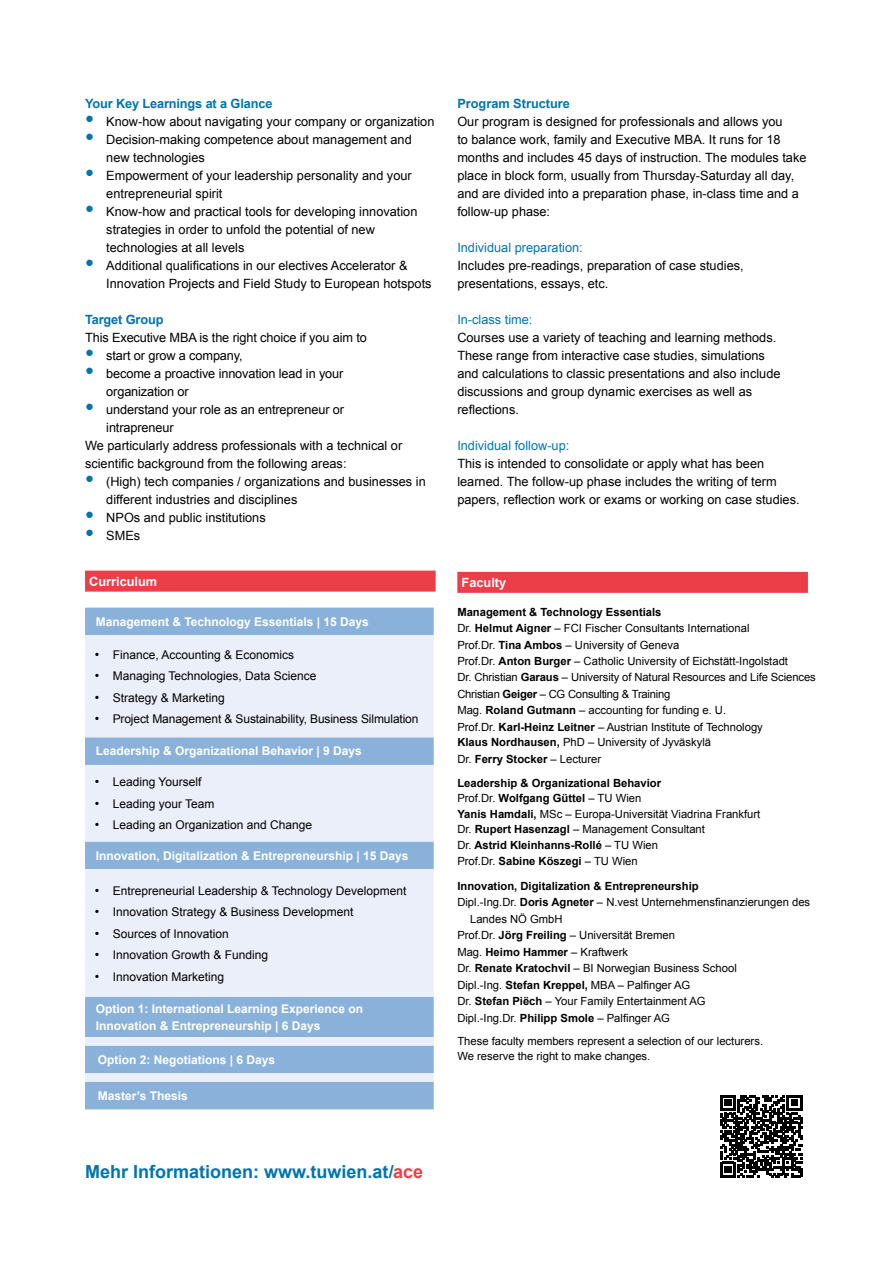
<style>
.page{position:relative;width:893px;height:1263px;background:#fff}
.page>*{position:absolute;margin:0;border:0;box-sizing:border-box;transform-origin:0 0}
.t1{font:700 18px "Arial";color:#0074af}
.t2{font:12.75px/18px "Arial";color:#000}
.t3{font:12.75px "Arial";color:#0074af}
.t4{font:700 12.75px "Arial";letter-spacing:-.01em;color:#0074af}
.t5{font:700 12.75px "Arial";color:#fff}
.t6{font:12px "Arial";color:#000}
.t7{font:700 12px/16.5px "Arial";color:#fff}
.t8{font:11.25px/16.4px "Arial";color:#000}
.t9{font:700 11.25px/15.6px "Arial";color:#000}
.s1{font-size:25.5px;color:#0074af}
.s2{font-size:12.75px}
.s3{font-weight:700}
.s4{font-weight:400}
.s5{color:#ec3e49}
</style>
<div class="page">
<svg style="left:720px;top:1095px;width:82px;height:82px"></svg>
<div style="left:85px;top:571px;width:351px;height:21px;background:#ec3e49"></div>
<div style="left:85px;top:608px;width:349px;height:501px;background:#8ab1d9"></div>
<svg style="left:85px;top:635px;width:349px;height:447px;background:#cfdef0"></svg>
<div style="left:457px;top:572px;width:351px;height:21px;background:#ec3e49"></div>
<p class="t4" style="left:85px;top:95px;width:189px">Your Key Learnings at a Glance</p>
<p class="t2" style="left:85px;top:113px;width:351px"><span class="s1">•</span> Know-how about navigating your company or organization</p>
<p class="t2" style="left:106px;top:131px;width:307px;text-indent:-21px"><span class="s1">•</span> Decision-making competence about management and new technologies</p>
<p class="t2" style="left:106px;top:167px;width:307px;text-indent:-21px"><span class="s1">•</span> Empowerment of your leadership personality and your entrepreneurial spirit</p>
<p class="t2" style="left:106px;top:203px;width:313px;text-indent:-21px"><span class="s1">•</span> Know-how and practical tools for developing innovation strategies in order to unfold the potential of new technologies at all levels</p>
<p class="t2" style="left:106px;top:257px;width:327px;text-indent:-21px"><span class="s1">•</span> Additional qualifications in our electives Accelerator &amp;<br>Innovation Projects and Field Study to European hotspots</p>
<p class="t4" style="left:85px;top:311px;width:80px">Target Group</p>
<p class="t2" style="left:85px;top:329px;width:283px">This Executive MBA is the right choice if you aim to</p>
<p class="t2" style="left:85px;top:347px;width:159px"><span class="s1">•</span> start or grow a company,</p>
<p class="t2" style="left:106px;top:365px;width:239px;text-indent:-21px"><span class="s1">•</span> become a proactive innovation lead in your organization or</p>
<p class="t2" style="left:85px;top:401px;width:261px"><span class="s1">•</span> understand your role as an entrepreneur or</p>
<p class="t2" style="left:106px;top:419px;width:69px">intrapreneur</p>
<p class="t2" style="left:85px;top:437px;width:319px">We particularly address professionals with a technical or</p>
<p class="t2" style="left:85px;top:455px;width:263px">scientific background from the following areas:</p>
<p class="t2" style="left:106px;top:473px;width:321px;text-indent:-21px"><span class="s1">•</span> (High) tech companies / organizations and businesses in different industries and disciplines</p>
<p class="t2" style="left:85px;top:509px;width:182px"><span class="s1">•</span> NPOs and public institutions</p>
<p class="t2" style="left:85px;top:527px;width:57px"><span class="s1">•</span> SMEs</p>
<p class="t5" style="left:89px;top:573px;width:70px">Curriculum</p>
<p class="t7" style="left:96px;top:614px;width:275px">Management &amp; Technology Essentials | 15 Days</p>
<p class="t6" style="left:95px;top:647px;width:201px"><span class="s2">•</span> Finance, Accounting &amp; Economics</p>
<p class="t6" style="left:95px;top:668px;width:223px"><span class="s2">•</span> Managing Technologies, Data Science</p>
<p class="t6" style="left:95px;top:690px;width:131px"><span class="s2">•</span> Strategy &amp; Marketing</p>
<p class="t6" style="left:95px;top:711px;width:325px"><span class="s2">•</span> Project Management &amp; Sustainability, Business Silmulation</p>
<p class="t7" style="left:96px;top:743px;width:268px">Leadership &amp; Organizational Behavior | 9 Days</p>
<p class="t6" style="left:95px;top:774px;width:108px"><span class="s2">•</span> Leading Yourself</p>
<p class="t6" style="left:95px;top:796px;width:121px"><span class="s2">•</span> Leading your Team</p>
<p class="t6" style="left:95px;top:817px;width:219px"><span class="s2">•</span> Leading an Organization and Change</p>
<p class="t7" style="left:96px;top:848px;width:314px">Innovation, Digitalization &amp; Entrepreneurship | 15 Days</p>
<p class="t6" style="left:95px;top:882px;width:313px"><span class="s2">•</span> Entrepreneurial Leadership &amp; Technology Development</p>
<p class="t6" style="left:95px;top:904px;width:260px"><span class="s2">•</span> Innovation Strategy &amp; Business Development</p>
<p class="t6" style="left:95px;top:925px;width:135px"><span class="s2">•</span> Sources of Innovation</p>
<p class="t6" style="left:95px;top:947px;width:175px"><span class="s2">•</span> Innovation Growth &amp; Funding</p>
<p class="t6" style="left:95px;top:968px;width:131px"><span class="s2">•</span> Innovation Marketing</p>
<p class="t7" style="left:96px;top:1001px;width:269px">Option 1: International Learning Experience on<br>Innovation &amp; Entrepreneurship | 6 Days</p>
<p class="t7" style="left:98px;top:1052px;width:179px">Option 2: Negotiations | 6 Days</p>
<p class="t7" style="left:98px;top:1088px;width:92px">Master’s Thesis</p>
<p class="t4" style="left:457px;top:95px;width:114px">Program Structure</p>
<p class="t2" style="left:457px;top:113px;width:351px">Our program is designed for professionals and allows you<br>to balance work, family and Executive MBA. It runs for 18 months and includes 45 days of instruction. The modules take place in block form, usually from Thursday-Saturday all day, and are divided into a preparation phase, in-class time and a follow-up phase:</p>
<p class="t3" style="left:457px;top:239px;width:127px">Individual preparation:</p>
<p class="t2" style="left:457px;top:257px;width:288px">Includes pre-readings, preparation of case studies, presentations, essays, etc.</p>
<p class="t3" style="left:457px;top:311px;width:77px">In-class time:</p>
<p class="t2" style="left:457px;top:329px;width:325px">Courses use a variety of teaching and learning methods.<br>These range from interactive case studies, simulations and calculations to classic presentations and also include discussions and group dynamic exercises as well as reflections.</p>
<p class="t3" style="left:457px;top:437px;width:113px">Individual follow-up:</p>
<p class="t2" style="left:457px;top:455px;width:344px">This is intended to consolidate or apply what has been learned. The follow-up phase includes the writing of term papers, reflection work or exams or working on case studies.</p>
<p class="t5" style="left:462px;top:574px;width:46px">Faculty</p>
<p class="t8" style="left:457px;top:604px;width:360px"><span class="s3">Management &amp; Technology Essentials<br></span>Dr. <span class="s3">Helmut Aigner</span> – FCI Fischer Consultants International<br>Prof.Dr. <span class="s3">Tina Ambos</span> – University of Geneva<br>Prof.Dr. <span class="s3">Anton Burger</span> – Catholic University of Eichstätt-Ingolstadt<br>Dr. Christian <span class="s3">Garaus</span> – University of Natural Resources and Life Sciences Christian <span class="s3">Geiger</span> – CG Consulting &amp; Training<br>Mag. <span class="s3">Roland Gutmann</span> – accounting for funding e. U.<br>Prof.Dr. <span class="s3">Karl-Heinz Leitner</span> – Austrian Institute of Technology<br><span class="s3">Klaus Nordhausen,</span> PhD – University of Jyväskylä<br>Dr. <span class="s3">Ferry Stocker</span> – Lecturer</p>
<p class="t9" style="left:457px;top:775px;width:305px">Leadership &amp; Organizational Behavior<br><span class="s4">Prof.Dr.</span> Wolfgang Güttel <span class="s4">– TU Wien<br></span>Yanis Hamdali, <span class="s4">MSc – Europa-Universität Viadrina Frankfurt Dr.</span> Rupert Hasenzagl <span class="s4">– Management Consultant<br>Dr.</span> Astrid Kleinhanns-Rollé <span class="s4">– TU Wien<br>Prof.Dr.</span> Sabine Köszegi <span class="s4">– TU Wien</span></p>
<p class="t9" style="left:457px;top:878px;width:243px">Innovation, Digitalization &amp; Entrepreneurship</p>
<p class="t8" style="left:457px;top:894px;width:354px">Dipl.-Ing.Dr. <span class="s3">Doris Agneter</span> – N.vest Unternehmensfinanzierungen des</p>
<p class="t8" style="left:470px;top:911px;width:94px">Landes NÖ GmbH</p>
<p class="t8" style="left:457px;top:927px;width:219px">Prof.Dr. <span class="s3">Jörg Freiling</span> – Universität Bremen</p>
<p class="t8" style="left:457px;top:944px;width:172px">Mag. <span class="s3">Heimo Hammer</span> – Kraftwerk</p>
<p class="t8" style="left:457px;top:960px;width:281px">Dr. <span class="s3">Renate Kratochvil</span> – BI Norwegian Business School</p>
<p class="t8" style="left:457px;top:977px;width:234px">Dipl.-Ing. <span class="s3">Stefan Kreppel,</span> MBA – Palfinger AG</p>
<p class="t8" style="left:457px;top:993px;width:250px">Dr. <span class="s3">Stefan Piëch</span> – Your Family Entertainment AG</p>
<p class="t8" style="left:457px;top:1010px;width:214px">Dipl.-Ing.Dr. <span class="s3">Philipp Smole</span> – Palfinger AG</p>
<p class="t8" style="left:457px;top:1034px;width:307px;line-height:15px">These faculty members represent a selection of our lecturers.<br>We reserve the right to make changes.</p>
<h1 class="t1" style="left:85px;top:1160px;width:340px">Mehr Informationen: www.tuwien.at/<span class="s5">ace</span></h1>
</div>
